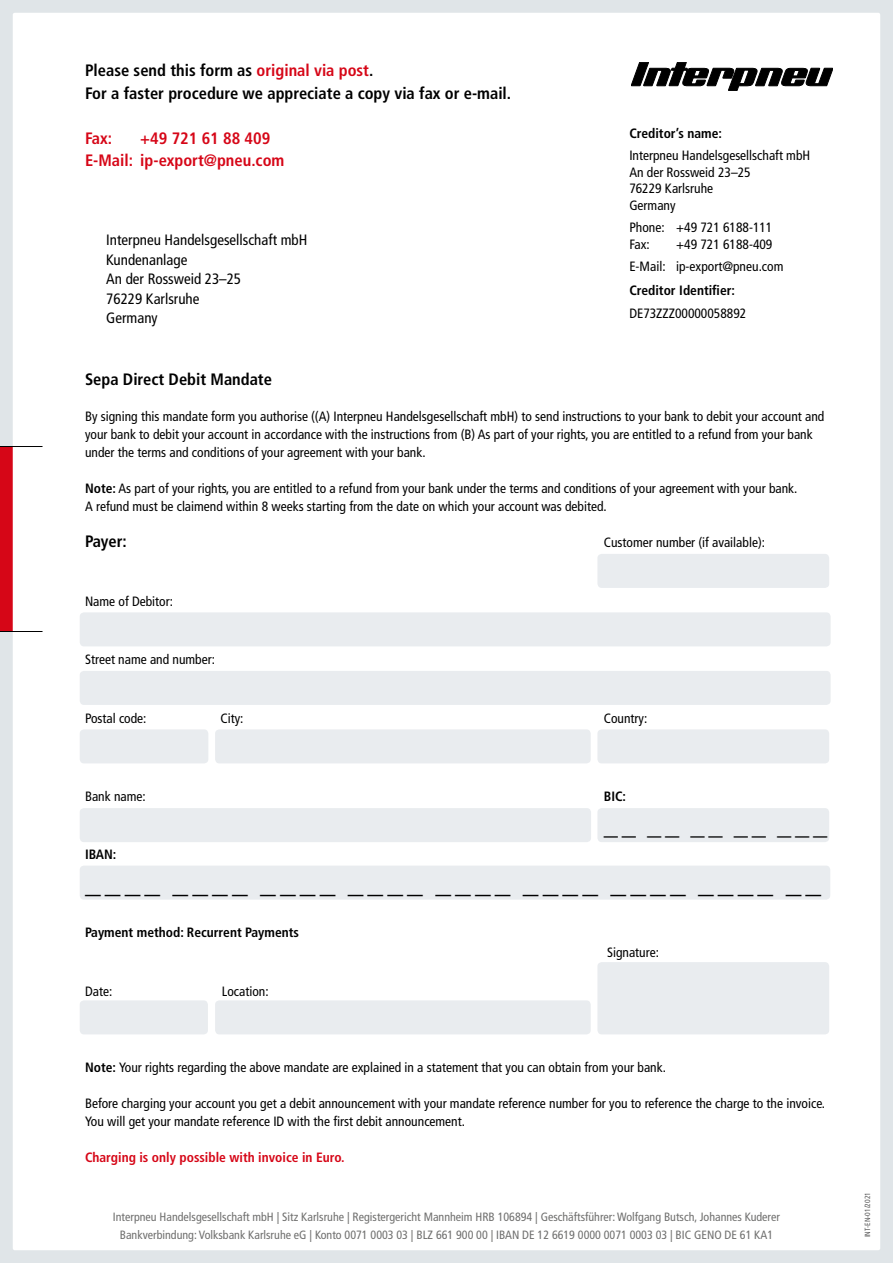
<style>
.page{position:relative;width:893px;height:1263px;background:#e0e5e8}
.page>*{position:absolute;margin:0;border:0;box-sizing:border-box;transform-origin:0 0}
.t1{font:700 condensed 16.5px/22.5px "Frutiger LT Com";color:#000}
.t2{font:700 condensed 16.5px/22.5px "Frutiger LT Com";color:#d60617}
.t3{font:700 condensed 15.75px "Frutiger LT Com";color:#000}
.t4{font:condensed 15px/19.5px "Frutiger LT Com";color:#000}
.t5{font:700 condensed 14.25px "Frutiger LT Com";color:#000}
.t6{font:condensed 13.5px/16.5px "Frutiger LT Com";color:#000}
.t7{font:700 condensed 13.5px "Frutiger LT Com";color:#000}
.t8{font:700 condensed 13.5px "Frutiger LT Com";color:#d60617}
.t9{font:condensed 12px/18px "Frutiger LT Com";color:#6f6f6e;text-align:center}
.t10{font:condensed 7.5px "Frutiger LT Com";color:#565656}
.s1{color:#d60617}
.s2{font-weight:700}
</style>
<div class="page">
<div style="left:0;top:446px;width:21px;height:185px;background:#d60617"></div>
<div style="left:13px;top:13px;width:867px;height:1237px;background:#fff;border-radius:2px"></div>
<svg style="left:631px;top:62px;width:202px;height:29px"></svg>
<hr style="left:0;top:446px;width:43px;height:1px;background:#000">
<hr style="left:0;top:631px;width:43px;height:1px;background:#000">
<div style="left:597px;top:554px;width:232px;height:34px;background:#e9ecef;border-radius:4px"></div>
<div style="left:80px;top:612px;width:751px;height:34px;background:#e9ecef;border-radius:4px"></div>
<div style="left:80px;top:671px;width:751px;height:34px;background:#e9ecef;border-radius:4px"></div>
<div style="left:80px;top:729px;width:128px;height:34px;background:#e9ecef;border-radius:4px"></div>
<div style="left:80px;top:808px;width:511px;height:34px;background:#e9ecef;border-radius:4px"></div>
<div style="left:80px;top:865px;width:750px;height:35px;background:#e9ecef;border-radius:4px"></div>
<div style="left:215px;top:729px;width:376px;height:34px;background:#e9ecef;border-radius:4px"></div>
<div style="left:597px;top:729px;width:232px;height:34px;background:#e9ecef;border-radius:4px"></div>
<div style="left:80px;top:1000px;width:128px;height:34px;background:#e9ecef;border-radius:4px"></div>
<div style="left:215px;top:1000px;width:376px;height:34px;background:#e9ecef;border-radius:4px"></div>
<div style="left:597px;top:962px;width:232px;height:72px;background:#e9ecef;border-radius:4px"></div>
<div style="left:597px;top:808px;width:232px;height:34px;background:#e9ecef;border-radius:4px"></div>
<p class="t1" style="left:85px;top:59px;width:428px">Please send this form as <span class="s1">original via post</span>.<br>For a faster procedure we appreciate a copy via fax or e-mail.</p>
<p class="t2" style="left:85px;top:127px;width:28px">Fax:</p>
<p class="t2" style="left:85px;top:127px;width:201px;text-indent:55px">+49 721 61 88 409<br>E-Mail: ip-export@pneu.com</p>
<p class="t4" style="left:106px;top:230px;width:203px">Interpneu Handelsgesellschaft mbH<br>Kundenanlage<br>An der Rossweid 23–25<br>76229 Karlsruhe<br>Germany</p>
<p class="t7" style="left:629px;top:125px;width:94px">Creditor’s name:</p>
<p class="t6" style="left:629px;top:147px;width:182px">Interpneu Handelsgesellschaft mbH<br>An der Rossweid 23–25<br>76229 Karlsruhe<br>Germany</p>
<p class="t6" style="left:629px;top:219px;width:145px">Phone: +49 721 6188-111<br>Fax:</p>
<p class="t6" style="left:629px;top:233px;width:156px;line-height:22.5px;text-indent:47px">+49 721 6188-409<br>E-Mail: ip-export@pneu.com</p>
<p class="t7" style="left:629px;top:282px;width:107px">Creditor Identifier:</p>
<p class="t6" style="left:629px;top:305px;width:118px">DE73ZZZ00000058892</p>
<p class="t1" style="left:85px;top:368px;width:188px">Sepa Direct Debit Mandate</p>
<p class="t6" style="left:85px;top:408px;width:741px;line-height:18px">By signing this mandate form you authorise ((A) Interpneu Handelsgesellschaft mbH) to send instructions to your bank to debit your account and your bank to debit your account in accordance with the instructions from (B) As part of your rights, you are entitled to a refund from your bank under the terms and conditions of your agreement with your bank.</p>
<p class="t6" style="left:85px;top:480px;width:714px;line-height:18px"><span class="s2">Note:</span> As part of your rights, you are entitled to a refund from your bank under the terms and conditions of your agreement with your bank.<br>A refund must be claimend within 8 weeks starting from the date on which your account was debited.</p>
<p class="t1" style="left:85px;top:530px;width:43px">Payer:</p>
<p class="t6" style="left:604px;top:534px;width:163px">Customer number (if available):</p>
<p class="t6" style="left:85px;top:593px;width:89px">Name of Debitor:</p>
<p class="t6" style="left:85px;top:651px;width:131px">Street name and number:</p>
<p class="t6" style="left:85px;top:710px;width:63px">Postal code:</p>
<p class="t6" style="left:221px;top:710px;width:24px">City:</p>
<p class="t6" style="left:604px;top:710px;width:45px">Country:</p>
<p class="t6" style="left:85px;top:788px;width:62px">Bank name:</p>
<p class="t7" style="left:604px;top:788px;width:24px">BIC:</p>
<p class="t5" style="left:604px;top:828px;width:225px">— — — — — — — — — — —</p>
<p class="t7" style="left:85px;top:847px;width:33px">IBAN:</p>
<p class="t3" style="left:85px;top:885px;width:738px">— — — — — — — — — — — — — — — — — — — — — — — — — — — — — — — — — —</p>
<p class="t7" style="left:85px;top:925px;width:215px">Payment method: Recurrent Payments</p>
<p class="t6" style="left:607px;top:944px;width:53px">Signature:</p>
<p class="t6" style="left:85px;top:983px;width:29px">Date:</p>
<p class="t6" style="left:222px;top:983px;width:48px">Location:</p>
<p class="t6" style="left:85px;top:1059px;width:582px"><span class="s2">Note:</span> Your rights regarding the above mandate are explained in a statement that you can obtain from your bank.</p>
<p class="t6" style="left:85px;top:1095px;width:741px;line-height:18px">Before charging your account you get a debit announcement with your mandate reference number for you to reference the charge to the invoice.<br>You will get your mandate reference ID with the first debit announcement.</p>
<p class="t8" style="left:85px;top:1150px;width:261px">Charging is only possible with invoice in Euro.</p>
<p class="t9" style="left:113px;top:1208px;width:669px">Interpneu Handelsgesellschaft mbH | Sitz Karlsruhe | Registergericht Mannheim HRB 106894 | Geschäftsführer: Wolfgang Butsch, Johannes Kuderer<br>Bankverbindung: Volksbank Karlsruhe eG | Konto 0071 0003 03 | BLZ 661 900 00 | IBAN DE 12 6619 0000 0071 0003 03 | BIC GENO DE 61 KA1</p>
<p class="t10" style="left:863px;top:1237px;width:47px;rotate:-90deg">INT-EN-01/2021</p>
</div>
